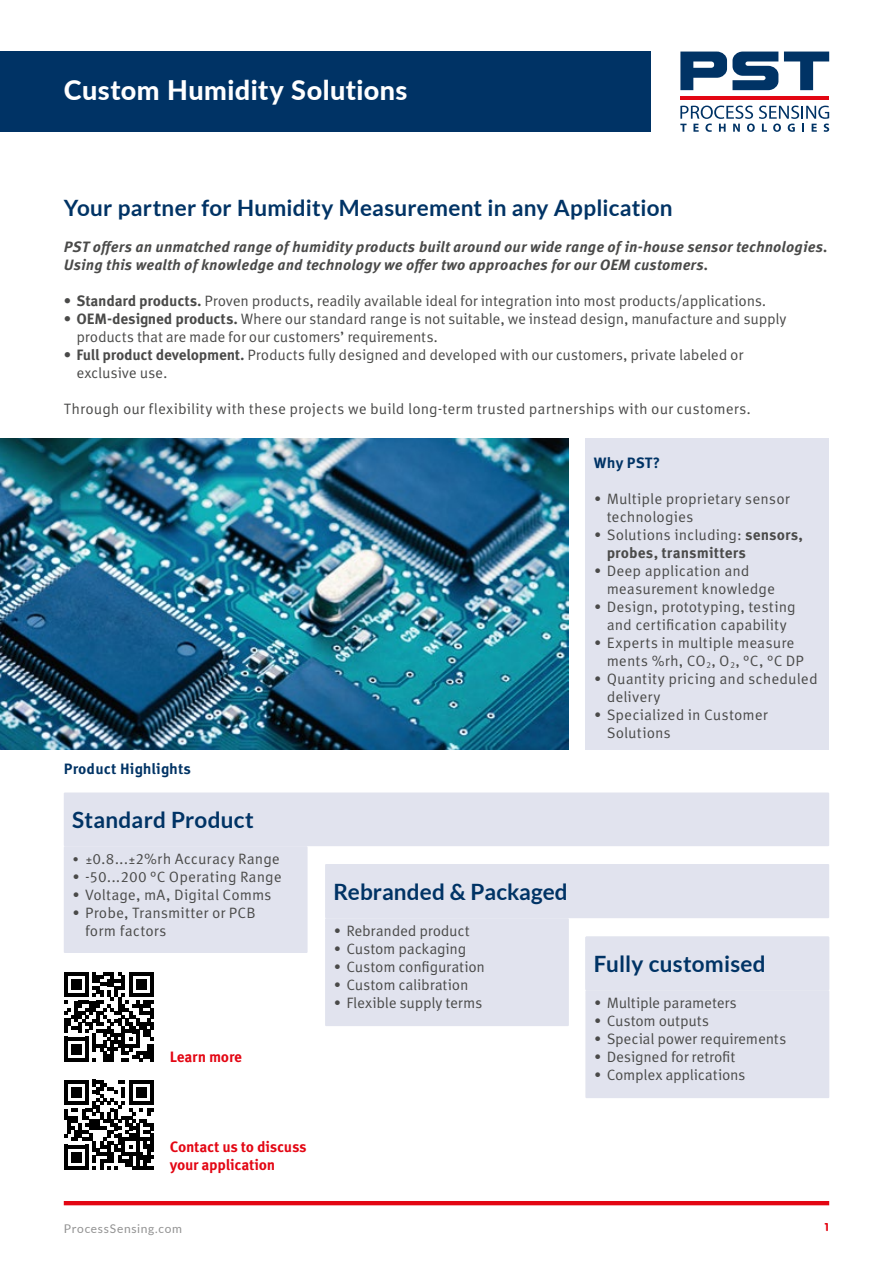
<style>
.page{position:relative;width:893px;height:1263px;background:#fff}
.page>*{position:absolute;margin:0;border:0;box-sizing:border-box;transform-origin:0 0}
.t1{font:800 27px "Lato";letter-spacing:.02em;color:#fff}
.t2{font:700 22.5px "Lato";letter-spacing:.01em;color:#003365}
.t3{font:15px/18px "Meta Correspondence Pro";letter-spacing:-.005em;color:#4a4a49}
.t4{font:italic 700 15px/18px "Meta Correspondence Pro";letter-spacing:.005em;color:#4a4a49}
.t5{font:700 15px/18px "Meta Correspondence Pro";letter-spacing:.005em;color:#4a4a49}
.t6{font:700 15px/18px "Meta Correspondence Pro";letter-spacing:-.02em;color:#e30613}
.t7{font:700 15px "Meta Correspondence Pro";letter-spacing:.01em;color:#003365}
.t8{font:12px "Lato";letter-spacing:.06em;color:#929292}
.t9{font:12px "VAG Rundschrift D";color:#e30613}
.s1{font-weight:700}
.s2{font-size:13.5px}
.s3{font-weight:400}
</style>
<div class="page">
<div style="left:0;top:52px;width:650px;height:80px;background:#003365"></div>
<hr style="left:64px;top:1201px;width:765px;height:4px;background:#e30613">
<svg style="left:680px;top:52px;width:98px;height:38px"></svg>
<svg style="left:784px;top:52px;width:45px;height:38px"></svg>
<svg style="left:680px;top:106px;width:149px;height:26px"></svg>
<hr style="left:680px;top:96px;width:149px;height:4px;background:#e30613">
<img style="left:0;top:438px;width:568px;height:312px">
<div style="left:585px;top:438px;width:244px;height:312px;background:#e1e3ee"></div>
<div style="left:585px;top:990px;width:244px;height:108px;background:#e1e3ee"></div>
<div style="left:64px;top:846px;width:244px;height:107px;background:#e1e3ee"></div>
<div style="left:64px;top:792px;width:765px;height:54px;background:#e1e3ee"></div>
<div style="left:325px;top:864px;width:504px;height:54px;background:#e1e3ee"></div>
<div style="left:585px;top:936px;width:244px;height:54px;background:#e1e3ee"></div>
<div style="left:325px;top:918px;width:244px;height:108px;background:#e1e3ee"></div>
<svg style="left:64px;top:972px;width:90px;height:90px"></svg>
<svg style="left:64px;top:1080px;width:90px;height:90px"></svg>
<h1 class="t1" style="left:64px;top:71px;width:345px">Custom Humidity Solutions</h1>
<h2 class="t2" style="left:64px;top:195px;width:610px">Your partner for Humidity Measurement in any Application</h2>
<p class="t4" style="left:64px;top:237px;width:766px">PST offers an unmatched range of humidity products built around our wide range of in-house sensor technologies.<br>Using this wealth of knowledge and technology we offer two approaches for our OEM customers.</p>
<p class="t3" style="left:64px;top:291px;width:704px"><span class="s1">• Standard products.</span> Proven products, readily available ideal for integration into most products/applications.</p>
<p class="t3" style="left:77px;top:309px;width:711px;text-indent:-13px"><span class="s1">• OEM-designed products.</span> Where our standard range is not suitable, we instead design, manufacture and supply products that are made for our customers’ requirements.</p>
<p class="t3" style="left:77px;top:345px;width:668px;text-indent:-13px"><span class="s1">• Full product development.</span> Products fully designed and developed with our customers, private labeled or exclusive use.</p>
<p class="t3" style="left:64px;top:399px;width:689px">Through our flexibility with these projects we build long-term trusted partnerships with our customers.</p>
<p class="t7" style="left:64px;top:757px;width:129px">Product Highlights</p>
<h2 class="t2" style="left:72px;top:807px;width:183px">Standard Product</h2>
<p class="t3" style="left:72px;top:849px;width:209px"><span class="s2">• ±</span>0.8...<span class="s2">±</span>2%rh Accuracy Range</p>
<p class="t3" style="left:72px;top:867px;width:211px">• -50...200 °C Operating Range</p>
<p class="t3" style="left:72px;top:885px;width:201px">• Voltage, mA, Digital Comms</p>
<p class="t3" style="left:85px;top:903px;width:172px;text-indent:-13px">• Probe, Transmitter or PCB form factors</p>
<p class="t6" style="left:170px;top:1047px;width:74px">Learn more</p>
<p class="t6" style="left:170px;top:1137px;width:139px">Contact us to discuss your application</p>
<p class="t7" style="left:594px;top:451px;width:68px">Why PST?</p>
<p class="t3" style="left:607px;top:489px;width:185px;text-indent:-13px">• Multiple proprietary sensor technologies</p>
<p class="t5" style="left:607px;top:525px;width:198px;text-indent:-13px"><span class="s3">• Solutions including:</span> sensors, probes, transmitters</p>
<p class="t3" style="left:607px;top:561px;width:170px;text-indent:-13px">• Deep application and measurement knowledge</p>
<p class="t3" style="left:594px;top:597px;width:203px;text-align:center">• Design, prototyping, testing and certification capability</p>
<p class="t3" style="left:607px;top:633px;width:199px;text-indent:-13px">• Experts in multiple measure ments %rh, CO<sub>2</sub>, O<sub>2</sub>, °C, °C DP</p>
<p class="t3" style="left:607px;top:669px;width:213px;text-indent:-13px">• Quantity pricing and scheduled delivery</p>
<p class="t3" style="left:607px;top:705px;width:163px;text-indent:-13px">• Specialized in Customer<br>Solutions</p>
<h2 class="t2" style="left:334px;top:879px;width:236px">Rebranded &amp; Packaged</h2>
<p class="t3" style="left:334px;top:921px;width:138px">• Rebranded product</p>
<p class="t3" style="left:334px;top:939px;width:134px">• Custom packaging</p>
<p class="t3" style="left:334px;top:957px;width:153px">• Custom configuration</p>
<p class="t3" style="left:334px;top:975px;width:136px">• Custom calibration</p>
<p class="t3" style="left:334px;top:993px;width:150px">• Flexible supply terms</p>
<h2 class="t2" style="left:594px;top:951px;width:173px">Fully customised</h2>
<p class="t3" style="left:594px;top:993px;width:144px">• Multiple parameters</p>
<p class="t3" style="left:594px;top:1011px;width:117px">• Custom outputs</p>
<p class="t3" style="left:594px;top:1029px;width:194px">• Special power requirements</p>
<p class="t3" style="left:594px;top:1047px;width:143px">• Designed for retrofit</p>
<p class="t3" style="left:594px;top:1065px;width:153px">• Complex applications</p>
<p class="t8" style="left:64px;top:1222px;width:120px">ProcessSensing.com</p>
<p class="t9" style="left:825px;top:1220px;width:6px">1</p>
</div>
